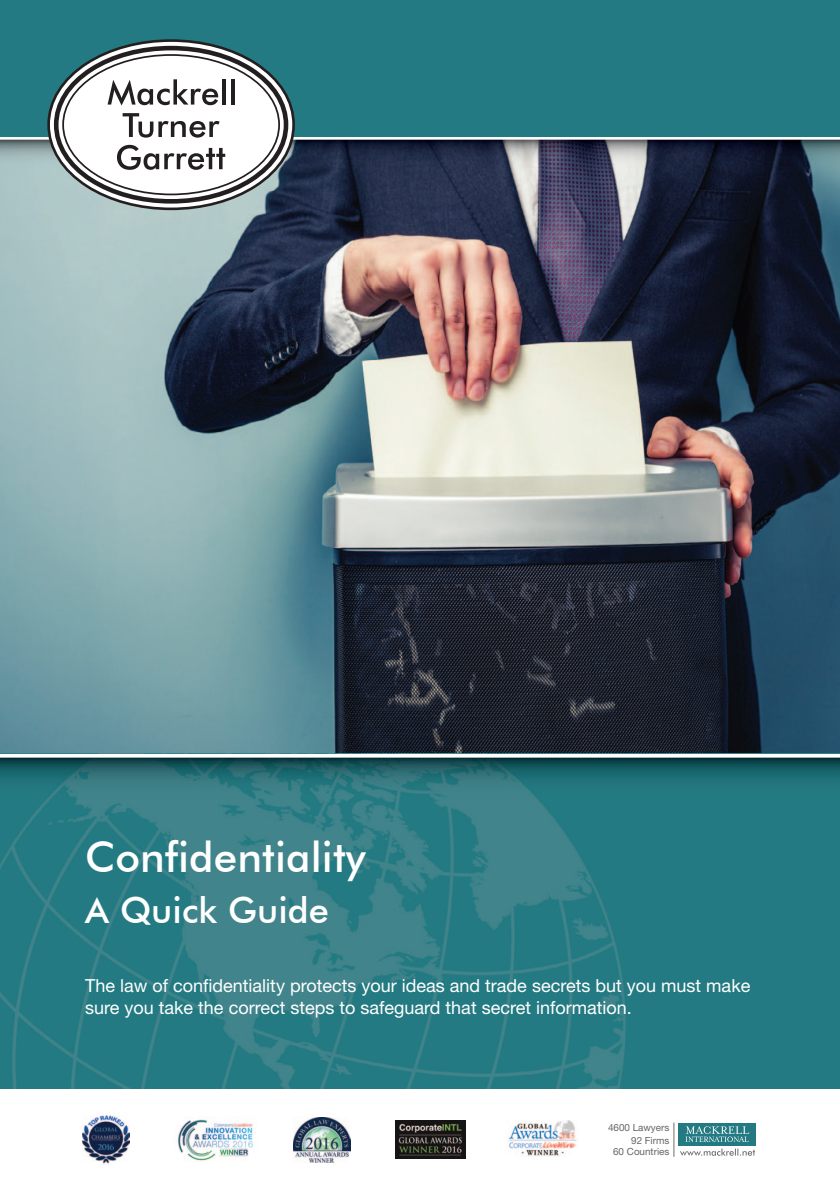
<style>
.page{position:relative;width:840px;height:1191px;background:#fff}
.page>*{position:absolute;margin:0;border:0;box-sizing:border-box;transform-origin:0 0}
.t1{font:500 42px "Futura BT";letter-spacing:.005em;color:#fff}
.t2{font:500 36px "Futura BT";color:#fff}
.t3{font:18px/21.6px "Helvetica Neue";color:#fff}
.t4{font:9.8px "Helvetica Neue";color:#656568}
</style>
<div class="page">
<img style="left:0;top:140px;width:839px;height:614px">
<img style="left:0;top:757px;width:839px;height:331px">
<svg style="left:0;top:136px;width:839px;height:4px"></svg>
<div style="left:0;top:0;width:839px;height:136px;background:#247a82"></div>
<svg style="left:47px;top:39px;width:248px;height:171px"></svg>
<svg style="left:54px;top:46px;width:234px;height:158px"></svg>
<svg style="left:680px;top:1148px;width:74px;height:7px"></svg>
<div style="left:678px;top:1122px;width:77px;height:23px;background:#247a82"></div>
<svg style="left:685px;top:1126px;width:63px;height:16px"></svg>
<hr style="left:673px;top:1122px;width:1px;height:34px;background:#6c6d70">
<img style="left:509px;top:1120px;width:68px;height:36px">
<img style="left:83px;top:1115px;width:46px;height:49px">
<img style="left:177px;top:1119px;width:76px;height:42px">
<img style="left:294px;top:1117px;width:57px;height:45px">
<img style="left:395px;top:1120px;width:70px;height:38px">
<p class="t1" style="left:85px;top:831px;width:282px">Confidentiality</p>
<p class="t2" style="left:85px;top:888px;width:245px">A Quick Guide</p>
<p class="t3" style="left:85px;top:974px;width:666px">The law of confidentiality protects your ideas and trade secrets but you must make sure you take the correct steps to safeguard that secret information.</p>
<p class="t4" style="left:607px;top:1122px;width:63px">4600 Lawyers</p>
<p class="t4" style="left:631px;top:1134px;width:40px">92 Firms</p>
<p class="t4" style="left:612px;top:1145px;width:58px">60 Countries</p>
</div>
